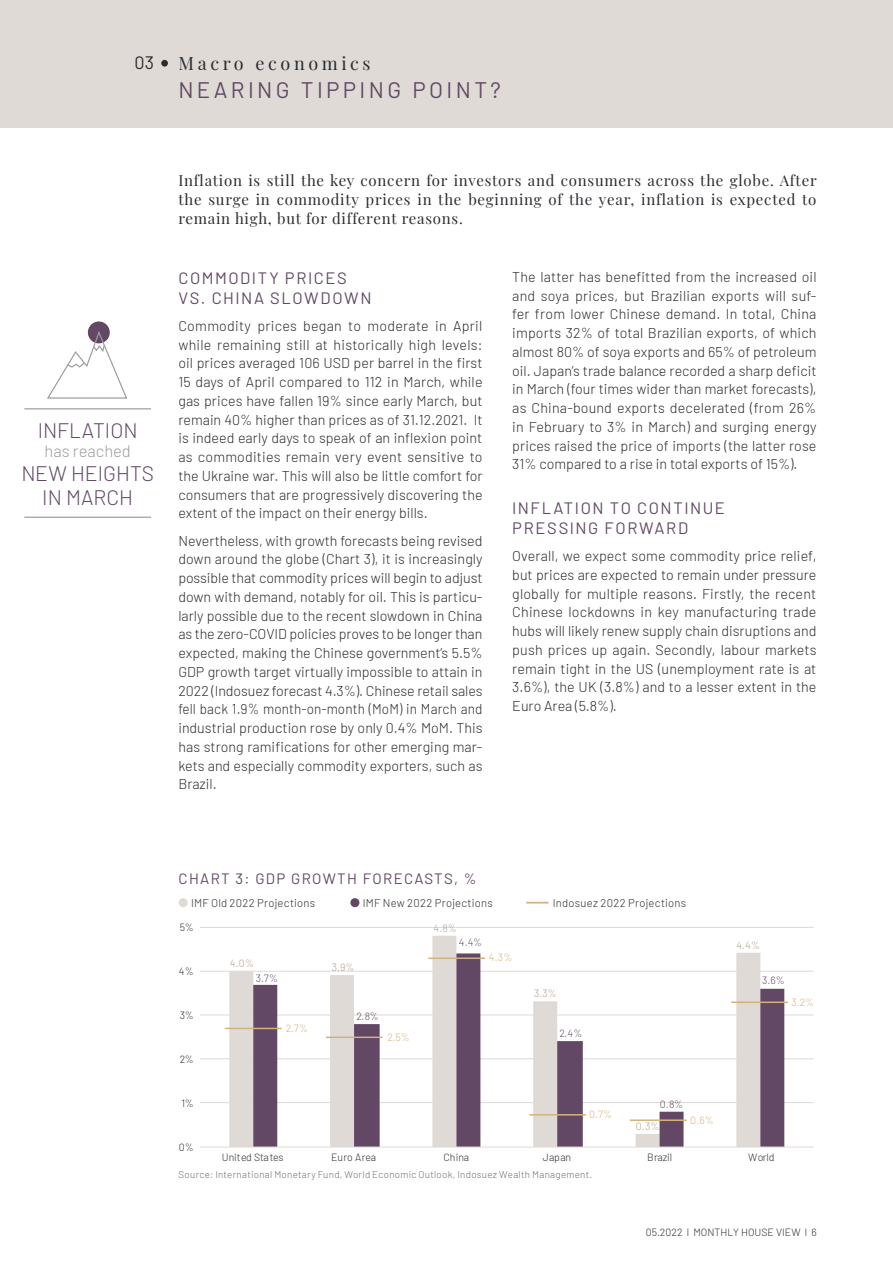
<style>
.page{position:relative;width:893px;height:1263px;background:#fff}
.page>*{position:absolute;margin:0;border:0;box-sizing:border-box;transform-origin:0 0}
.t1{font:22.5px "Barlow";letter-spacing:.15em;color:#624865}
.t2{font:300 21px/24px "Barlow";color:#624865;text-align:center}
.t3{font:18px "Playfair Display";letter-spacing:.2em;color:#2a2c30}
.t4{font:18px "Barlow";color:#2a2c30}
.t5{font:16.5px/19.5px "Barlow";letter-spacing:.1em;color:#624865}
.t6{font:300 16.5px "Barlow";color:#9d9d9c}
.t7{font:15px/18.8px "Playfair Display";letter-spacing:.05em;color:#2a2c30;text-align:justify}
.t8{font:15px "Barlow";letter-spacing:.09em;color:#624865}
.t9{font:300 14.25px/18.8px "Barlow";color:#2a2c30;text-align:justify}
.t10{font:300 11.25px "Barlow";letter-spacing:.025em;color:#2a2c30}
.t11{font:300 10.5px "Barlow";letter-spacing:.015em;color:#2a2c30}
.t12{font:300 10.5px "Barlow";letter-spacing:.015em;color:#2a2c30;scale:1.06 1}
.t13{font:300 10.5px "Barlow";color:#af9f90}
.t14{font:300 10.5px "Barlow";color:#624865}
.t15{font:300 10.5px "Barlow";color:#d3b37c}
.t16{font:300 10.5px "Barlow";letter-spacing:.04em;color:#2a2c30;scale:1.06 1}
.t17{font:300 10.5px "Barlow";letter-spacing:-.015em;color:#2a2c30}
.t18{font:300 10.5px "Barlow";letter-spacing:-.025em;color:#2a2c30}
.t19{font:300 10.5px "Barlow";color:#624865;scale:1.06 1}
.t20{font:300 9.75px "Barlow";letter-spacing:.03em;color:#706f6f}
</style>
<div class="page">
<div style="left:88px;top:321px;width:22px;height:22px;background:#624865;border-radius:50%"></div>
<div style="left:0;top:0;width:893px;height:128px;background:#dfdad5"></div>
<div style="left:161px;top:60px;width:7px;height:7px;background:#2a2c30;border-radius:50%"></div>
<hr style="left:200px;top:1102px;width:614px;height:1px;background:#dfdad5">
<hr style="left:200px;top:1058px;width:614px;height:1px;background:#dfdad5">
<hr style="left:200px;top:1015px;width:614px;height:1px;background:#dfdad5">
<hr style="left:200px;top:971px;width:614px;height:1px;background:#dfdad5">
<hr style="left:200px;top:927px;width:614px;height:1px;background:#dfdad5">
<svg style="left:229px;top:936px;width:531px;height:211px"></svg>
<svg style="left:253px;top:953px;width:531px;height:194px"></svg>
<hr style="left:225px;top:1028px;width:56px;height:1px;background:#d3b37c">
<hr style="left:326px;top:1036px;width:56px;height:2px;background:#d3b37c">
<hr style="left:429px;top:957px;width:56px;height:2px;background:#d3b37c">
<hr style="left:530px;top:1114px;width:56px;height:1px;background:#d3b37c">
<hr style="left:630px;top:1119px;width:56px;height:2px;background:#d3b37c">
<hr style="left:732px;top:1001px;width:55px;height:2px;background:#d3b37c">
<hr style="left:200px;top:1147px;width:614px;height:1px;background:#dfdad5">
<div style="left:179px;top:898px;width:9px;height:9px;background:#dfdad5;border-radius:50%"></div>
<div style="left:350px;top:898px;width:9px;height:9px;background:#624865;border-radius:50%"></div>
<hr style="left:24px;top:408px;width:127px;height:1px;background:#9d9d9c">
<hr style="left:24px;top:517px;width:127px;height:1px;background:#9d9d9c">
<svg style="left:526px;top:902px;width:22px;height:1px"></svg>
<svg style="left:47px;top:329px;width:81px;height:70px"></svg>
<p class="t4" style="left:134px;top:50px;width:21px">03</p>
<p class="t3" style="left:179px;top:49px;width:194px">Macro economics</p>
<h1 class="t1" style="left:179px;top:74px;width:324px">NEARING TIPPING POINT?</h1>
<p class="t11" style="left:179px;top:84px;width:19px">14%</p>
<h2 class="t2" style="left:38px;top:417px;width:102px">INFLATION</h2>
<p class="t6" style="left:45px;top:439px;width:88px">has reached</p>
<h2 class="t2" style="left:21px;top:460px;width:134px">NEW HEIGHTS<br>IN MARCH</h2>
<p class="t7" style="left:178px;top:170px;width:640px">Inflation is still the key concern for investors and consumers across the globe. After the surge in commodity prices in the beginning of the year, inflation is expected to remain high, but for different reasons.</p>
<p class="t19" style="left:431px;top:177px;width:24px">7.6%</p>
<p class="t11" style="left:183px;top:180px;width:16px">8%</p>
<p class="t11" style="left:183px;top:212px;width:16px">6%</p>
<p class="t9" style="left:512px;top:266px;width:306px">The latter has benefitted from the increased oil and soya prices, but Brazilian exports will suf&shy;fer from lower Chinese demand. In total, China imports 32% of total Brazilian exports, of which almost 80% of soya exports and 65% of petroleum oil. Japan’s trade balance recorded a sharp deficit in March (four times wider than market forecasts), as China-bound exports decelerated (from 26% in February to 3% in March) and surging energy prices raised the price of imports (the latter rose 31% compared to a rise in total exports of 15%).</p>
<p class="t5" style="left:512px;top:497px;width:214px">INFLATION TO CONTINUE<br>PRESSING FORWARD</p>
<p class="t9" style="left:512px;top:545px;width:306px">Overall, we expect some commodity price relief, but prices are expected to remain under pressure globally for multiple reasons. Firstly, the recent Chinese lockdowns in key manufacturing trade hubs will likely renew supply chain disruptions and push prices up again. Secondly, labour markets remain tight in the US (unemployment rate is at 3.6%), the UK (3.8%) and to a lesser extent in the Euro Area (5.8%).</p>
<p class="t5" style="left:178px;top:267px;width:195px">COMMODITY PRICES<br>VS. CHINA SLOWDOWN</p>
<p class="t9" style="left:178px;top:315px;width:306px">Commodity prices began to moderate in April while remaining still at historically high levels: oil prices averaged 106 USD per barrel in the first 15 days of April compared to 112 in March, while gas prices have fallen 19% since early March, but remain 40% higher than prices as of 31.12.2021. It is indeed early days to speak of an inflexion point as commodities remain very event sensitive to the Ukraine war. This will also be little comfort for consumers that are progressively discovering the extent of the impact on their energy bills.</p>
<p class="t9" style="left:178px;top:530px;width:306px">Nevertheless, with growth forecasts being revised down around the globe (Chart 3), it is increasingly possible that commodity prices will begin to adjust down with demand, notably for oil. This is particu&shy;larly possible due to the recent slowdown in China as the zero-COVID policies proves to be longer than expected, making the Chinese government’s 5.5% GDP growth target virtually impossible to attain in 2022 (Indosuez forecast 4.3%). Chinese retail sales fell back 1.9% month-on-month (MoM) in March and industrial production rose by only 0.4% MoM. This has strong ramifications for other emerging mar&shy;kets and especially commodity exporters, such as Brazil.</p>
<p class="t11" style="left:183px;top:276px;width:16px">2%</p>
<p class="t16" style="left:215px;top:319px;width:44px">FTSE100</p>
<p class="t16" style="left:279px;top:319px;width:52px">STOXX600</p>
<p class="t12" style="left:355px;top:319px;width:40px">S&amp;P 500</p>
<p class="t12" style="left:423px;top:319px;width:40px">MSCI EM</p>
<p class="t11" style="left:183px;top:447px;width:16px">8%</p>
<p class="t11" style="left:183px;top:491px;width:16px">6%</p>
<p class="t11" style="left:183px;top:536px;width:16px">4%</p>
<p class="t11" style="left:182px;top:625px;width:17px">0%</p>
<p class="t11" style="left:179px;top:670px;width:20px">-2%</p>
<p class="t12" style="left:213px;top:725px;width:38px;rotate:-90deg">03.2021</p>
<p class="t12" style="left:261px;top:725px;width:38px;rotate:-90deg">04.2021</p>
<p class="t12" style="left:309px;top:725px;width:38px;rotate:-90deg">05.2021</p>
<p class="t12" style="left:357px;top:725px;width:38px;rotate:-90deg">06.2021</p>
<p class="t12" style="left:404px;top:723px;width:37px;rotate:-90deg">07.2021</p>
<p class="t12" style="left:452px;top:725px;width:38px;rotate:-90deg">08.2021</p>
<p class="t12" style="left:548px;top:723px;width:36px;rotate:-90deg">10.2021</p>
<p class="t12" style="left:595px;top:720px;width:34px;rotate:-90deg">11.2021</p>
<p class="t8" style="left:179px;top:868px;width:299px">CHART 3: GDP GROWTH FORECASTS, %</p>
<p class="t10" style="left:191px;top:895px;width:126px">IMF Old 2022 Projections</p>
<p class="t10" style="left:363px;top:895px;width:132px">IMF New 2022 Projections</p>
<p class="t10" style="left:553px;top:895px;width:135px">Indosuez 2022 Projections</p>
<p class="t11" style="left:180px;top:920px;width:16px">5%</p>
<p class="t11" style="left:179px;top:964px;width:16px">4%</p>
<p class="t11" style="left:180px;top:1008px;width:16px">3%</p>
<p class="t11" style="left:180px;top:1052px;width:16px">2%</p>
<p class="t13" style="left:230px;top:956px;width:26px">4.0%</p>
<p class="t13" style="left:332px;top:959px;width:24px">3.9%</p>
<p class="t14" style="left:256px;top:970px;width:24px">3.7%</p>
<p class="t15" style="left:286px;top:1021px;width:24px">2.7%</p>
<p class="t14" style="left:356px;top:1008px;width:24px">2.8%</p>
<p class="t15" style="left:387px;top:1029px;width:24px">2.5%</p>
<p class="t13" style="left:433px;top:920px;width:25px">4.8%</p>
<p class="t14" style="left:459px;top:935px;width:25px">4.4%</p>
<p class="t15" style="left:489px;top:950px;width:25px">4.3%</p>
<p class="t13" style="left:534px;top:986px;width:24px">3.3%</p>
<p class="t14" style="left:559px;top:1025px;width:25px">2.4%</p>
<p class="t13" style="left:736px;top:937px;width:25px">4.4%</p>
<p class="t14" style="left:762px;top:973px;width:24px">3.6%</p>
<p class="t15" style="left:791px;top:994px;width:24px">3.2%</p>
<p class="t11" style="left:181px;top:1095px;width:14px">1%</p>
<p class="t11" style="left:179px;top:1139px;width:17px">0%</p>
<p class="t15" style="left:589px;top:1106px;width:25px">0.7%</p>
<p class="t14" style="left:660px;top:1096px;width:25px">0.8%</p>
<p class="t13" style="left:636px;top:1119px;width:25px">0.3%</p>
<p class="t15" style="left:690px;top:1112px;width:25px">0.6%</p>
<p class="t17" style="left:222px;top:1149px;width:63px">United States</p>
<p class="t18" style="left:331px;top:1149px;width:46px">Euro Area</p>
<p class="t11" style="left:444px;top:1149px;width:27px">China</p>
<p class="t11" style="left:543px;top:1149px;width:30px">Japan</p>
<p class="t11" style="left:647px;top:1149px;width:27px">Brazil</p>
<p class="t11" style="left:748px;top:1149px;width:28px">World</p>
<p class="t20" style="left:179px;top:1167px;width:415px">Source: International Monetary Fund, World Economic Outlook, Indosuez Wealth Management.</p>
<p class="t11" style="left:646px;top:1225px;width:173px">05.2022 l MONTHLY HOUSE VIEW l 6</p>
</div>
